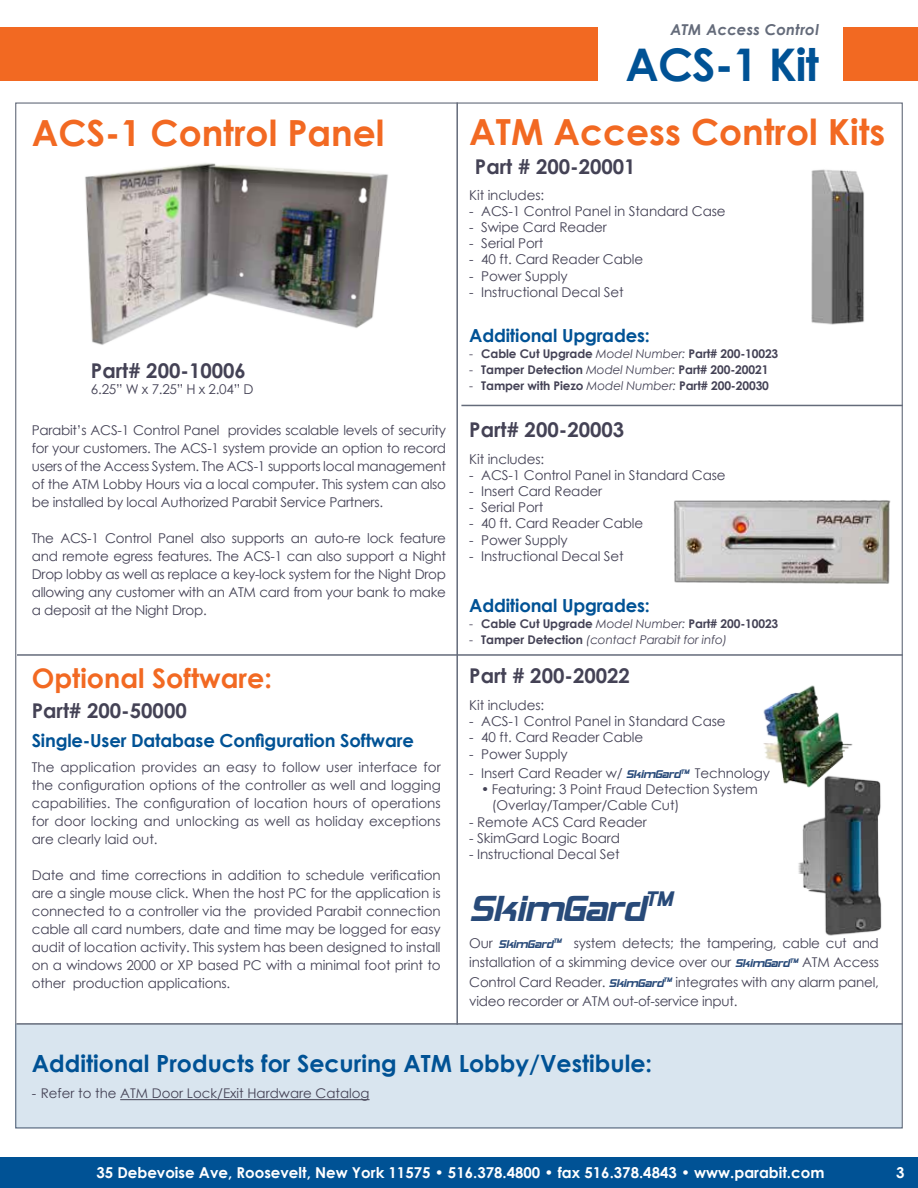
<style>
.page{position:relative;width:918px;height:1188px;background:#fff}
.page>*{position:absolute;margin:0;border:0;box-sizing:border-box;transform-origin:0 0}
.t1{font:700 45px "Century Gothic";letter-spacing:-.02em;color:#005295}
.t2{font:43.5px "Hemi Head 426";letter-spacing:-.02em;color:#284a79}
.t3{font:700 36px "Century Gothic";color:#f26922}
.t4{font:700 27px "Century Gothic";color:#f26922}
.t5{font:700 23.7px "Century Gothic";color:#005295}
.t6{font:700 20.4px "Century Gothic";color:#444255}
.t7{font:700 18px "Century Gothic";letter-spacing:-.01em;color:#005295}
.t8{font:700 15px "Century Gothic";color:#fff}
.t9{font:italic 700 15px "Century Gothic";letter-spacing:.005em;color:#646b7a}
.t10{font:13.5px/18px "Century Gothic";letter-spacing:-.01em;color:#444255;text-align:justify}
.t11{font:13.35px "Century Gothic";color:#444255}
.t12{font:700 12px "Century Gothic";letter-spacing:-.01em;color:#444255}
.t13{font:italic 12px "Century Gothic";letter-spacing:-.01em;color:#444255}
.s1{font-weight:400}
.s2{font-weight:400;font-style:italic}
.s3{font-style:normal}
.s4{font-weight:700;font-style:normal}
.s5{font-family:"Hemi Head 426";color:#284a79}
</style>
<div class="page">
<div style="left:0;top:1157px;width:918px;height:31px;background:#005295"></div>
<div style="left:844px;top:27px;width:74px;height:54px;background:#f26922"></div>
<div style="left:15px;top:1024px;width:887px;height:104px;background:#d9e5ef"></div>
<img style="left:85px;top:163px;width:303px;height:182px">
<hr style="left:461px;top:405px;width:442px;height:1px;background:#646b7a">
<hr style="left:17px;top:654px;width:886px;height:2px;background:#646b7a">
<hr style="left:456px;top:102px;width:2px;height:923px;background:#646b7a">
<img style="left:674px;top:500px;width:217px;height:84px">
<img style="left:798px;top:778px;width:84px;height:158px">
<img style="left:811px;top:169px;width:53px;height:156px">
<img style="left:763px;top:685px;width:89px;height:103px">
<hr style="left:16px;top:1023px;width:887px;height:2px;background:#646b7a">
<hr style="left:120px;top:1099px;width:250px;height:1px;background:#444255">
<div style="left:0;top:27px;width:597px;height:54px;background:#f26922"></div>
<h3 class="t3" style="left:32px;top:105px;width:354px">ACS-1 Control Panel</h3>
<h3 class="t6" style="left:91px;top:355px;width:156px">Part# 200-10006</h3>
<p class="t10" style="left:91px;top:380px;width:164px">6.25” W x 7.25” H x 2.04” D</p>
<p class="t10" style="left:32px;top:421px;width:416px">Parabit’s ACS-1 Control Panel provides scalable levels of security for your customers. The ACS-1 system provide an option to record users of the Access System. The ACS-1 supports local management of the ATM Lobby Hours via a local computer. This system can also be installed by local Authorized Parabit Service Partners.</p>
<p class="t10" style="left:32px;top:529px;width:416px">The ACS-1 Control Panel also supports an auto-re lock feature and remote egress features. The ACS-1 can also support a Night Drop lobby as well as replace a key-lock system for the Night Drop allowing any customer with an ATM card from your bank to make a deposit at the Night Drop.</p>
<h3 class="t4" style="left:32px;top:657px;width:242px">Optional Software:</h3>
<h3 class="t6" style="left:32px;top:695px;width:156px">Part# 200-50000</h3>
<h3 class="t7" style="left:32px;top:727px;width:384px">Single-User Database Configuration Software</h3>
<p class="t10" style="left:32px;top:758px;width:410px">The application provides an easy to follow user interface for the configuration options of the controller as well and logging capabilities. The configuration of location hours of operations for door locking and unlocking as well as holiday exceptions are clearly laid out.</p>
<p class="t10" style="left:32px;top:866px;width:411px">Date and time corrections in addition to schedule verification are a single mouse click. When the host PC for the application is connected to a controller via the provided Parabit connection cable all card numbers, date and time may be logged for easy audit of location activity. This system has been designed to install on a windows 2000 or XP based PC with a minimal foot print to other production applications.</p>
<p class="t9" style="left:671px;top:18px;width:150px">ATM Access Control</p>
<h1 class="t1" style="left:626px;top:31px;width:195px">ACS-1 Kit</h1>
<h3 class="t3" style="left:469px;top:104px;width:418px">ATM Access Control Kits</h3>
<h3 class="t6" style="left:475px;top:151px;width:162px">Part # 200-20001</h3>
<p class="t10" style="left:469px;top:185px;width:76px">Kit includes:</p>
<p class="t10" style="left:469px;top:202px;width:258px">- ACS-1 Control Panel in Standard Case</p>
<p class="t10" style="left:469px;top:218px;width:139px">- Swipe Card Reader</p>
<p class="t10" style="left:469px;top:234px;width:76px">- Serial Port</p>
<p class="t10" style="left:469px;top:250px;width:176px">- 40 ft. Card Reader Cable</p>
<p class="t10" style="left:469px;top:266px;width:100px">- Power Supply</p>
<p class="t10" style="left:469px;top:283px;width:156px">- Instructional Decal Set</p>
<h3 class="t7" style="left:469px;top:322px;width:182px">Additional Upgrades:</h3>
<p class="t12" style="left:469px;top:345px;width:311px"><span class="s1">-</span> Cable Cut Upgrade <span class="s2">Model Number:</span> Part# 200-10023</p>
<p class="t12" style="left:469px;top:361px;width:301px"><span class="s1">-</span> Tamper Detection <span class="s2">Model Number:</span> Part# 200-20021</p>
<p class="t12" style="left:469px;top:377px;width:301px"><span class="s1">-</span> Tamper with Piezo <span class="s2">Model Number:</span> Part# 200-20030</p>
<h3 class="t6" style="left:469px;top:414px;width:156px">Part# 200-20003</h3>
<p class="t10" style="left:469px;top:450px;width:76px">Kit includes:</p>
<p class="t10" style="left:469px;top:466px;width:258px">- ACS-1 Control Panel in Standard Case</p>
<p class="t10" style="left:469px;top:482px;width:134px">- Insert Card Reader</p>
<p class="t10" style="left:469px;top:498px;width:76px">- Serial Port</p>
<p class="t10" style="left:469px;top:514px;width:176px">- 40 ft. Card Reader Cable</p>
<p class="t10" style="left:469px;top:531px;width:100px">- Power Supply</p>
<p class="t10" style="left:469px;top:547px;width:156px">- Instructional Decal Set</p>
<h3 class="t7" style="left:469px;top:592px;width:182px">Additional Upgrades:</h3>
<p class="t12" style="left:469px;top:615px;width:311px"><span class="s1">-</span> Cable Cut Upgrade <span class="s2">Model Number:</span> Part# 200-10023</p>
<p class="t13" style="left:469px;top:631px;width:259px"><span class="s3">-</span> <span class="s4">Tamper Detection</span> (contact Parabit for info)</p>
<h3 class="t6" style="left:469px;top:660px;width:162px">Part # 200-20022</h3>
<p class="t10" style="left:469px;top:696px;width:76px">Kit includes:</p>
<p class="t10" style="left:469px;top:712px;width:258px">- ACS-1 Control Panel in Standard Case</p>
<p class="t10" style="left:469px;top:728px;width:176px">- 40 ft. Card Reader Cable</p>
<p class="t10" style="left:469px;top:744px;width:100px">- Power Supply</p>
<p class="t10" style="left:469px;top:764px;width:302px">- Insert Card Reader w/ <span class="s5">SkimGard</span><sup>TM</sup> Technology</p>
<p class="t10" style="left:492px;top:781px;width:268px;line-height:16.2px;text-indent:-11px">• Featuring: 3 Point Fraud Detection System (Overlay/Tamper/Cable Cut)</p>
<p class="t10" style="left:469px;top:813px;width:179px">- Remote ACS Card Reader</p>
<p class="t10" style="left:469px;top:829px;width:152px">- SkimGard Logic Board</p>
<p class="t10" style="left:469px;top:845px;width:152px">- Instructional Decal Set</p>
<h2 class="t2" style="left:469px;top:890px;width:205px">SkimGard<sup>TM</sup></h2>
<p class="t10" style="left:469px;top:933px;width:411px;line-height:19.5px">Our <span class="s5">SkimGard</span><sup>TM</sup> system detects; the tampering, cable cut and installation of a skimming device over our <span class="s5">SkimGard</span><sup>TM</sup> ATM Access Control Card Reader. <span class="s5">SkimGard</span><sup>TM</sup> integrates with any alarm panel, video recorder or ATM out-of-service input.</p>
<h3 class="t5" style="left:32px;top:1045px;width:622px">Additional Products for Securing ATM Lobby/Vestibule:</h3>
<p class="t11" style="left:32px;top:1084px;width:339px">- Refer to the ATM Door Lock/Exit Hardware Catalog</p>
<p class="t8" style="left:96px;top:1161px;width:730px">35 Debevoise Ave, Roosevelt, New York 11575 • 516.378.4800 • fax 516.378.4843 • www.parabit.com</p>
<p class="t8" style="left:896px;top:1161px;width:10px">3</p>
</div>
